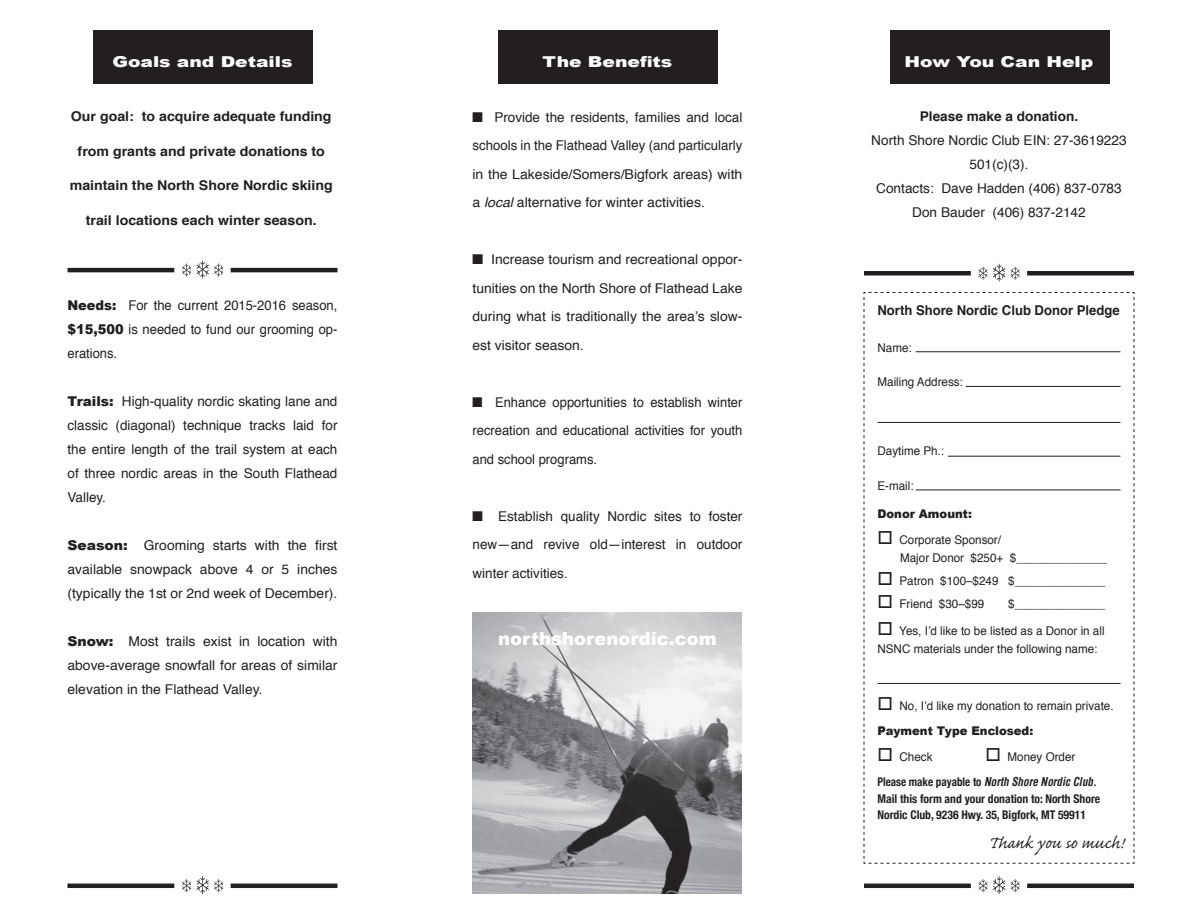
<style>
.page{position:relative;width:1188px;height:918px;background:#fff}
.page>*{position:absolute;margin:0;border:0;box-sizing:border-box;transform-origin:0 0}
.t1{font:21px "Caflisch Script Pro";color:#231f20}
.t2{font:900 18px "Arial";color:#fff}
.t3{font:900 15px "Arial";color:#fff;scale:1.25 1}
.t4{font:13.5px/24px "Helvetica";color:#231f20;text-align:justify}
.t5{font:13.5px/24px "Helvetica";color:#231f20;text-align:justify;scale:.96 1}
.t6{font:700 13.5px "Helvetica";color:#231f20;scale:1.05 1}
.t7{font:700 13.5px "Helvetica";color:#231f20}
.t8{font:12px/18px "Helvetica";color:#231f20}
.t9{font:700 condensed 12px/16.5px "Helvetica Neue";color:#231f20}
.t10{font:italic 700 condensed 12px/25.5px "Helvetica";color:#231f20;scale:.92 1}
.t11{font:900 12px "Arial";color:#231f20}
.s1{font-family:"Arial";font-weight:900}
.s2{font-family:"Monotype Sorts"}
.s3{font-style:italic}
.s4{font-weight:400;font-style:normal;font-stretch:normal}
.s5{font-family:"Helvetica Neue";font-style:normal}
</style>
<div class="page">
<img style="left:472px;top:613px;width:269px;height:281px">
<svg style="left:863px;top:292px;width:272px;height:572px"></svg>
<div style="left:93px;top:30px;width:220px;height:54px;background:#231f20"></div>
<div style="left:498px;top:30px;width:220px;height:54px;background:#231f20"></div>
<div style="left:890px;top:30px;width:219px;height:54px;background:#231f20"></div>
<hr style="left:67px;top:268px;width:107px;height:4px;background:#231f20">
<hr style="left:231px;top:268px;width:107px;height:4px;background:#231f20">
<svg style="left:182px;top:261px;width:41px;height:17px"></svg>
<hr style="left:67px;top:884px;width:107px;height:4px;background:#231f20">
<hr style="left:231px;top:884px;width:107px;height:4px;background:#231f20">
<svg style="left:182px;top:876px;width:41px;height:18px"></svg>
<div style="left:864px;top:271px;width:107px;height:5px;background:#231f20"></div>
<div style="left:1027px;top:271px;width:107px;height:5px;background:#231f20"></div>
<svg style="left:979px;top:264px;width:41px;height:17px"></svg>
<hr style="left:864px;top:884px;width:107px;height:4px;background:#231f20">
<hr style="left:1027px;top:884px;width:107px;height:4px;background:#231f20">
<svg style="left:979px;top:876px;width:41px;height:18px"></svg>
<hr style="left:916px;top:351px;width:204px;height:1px;background:#231f20">
<hr style="left:966px;top:386px;width:154px;height:1px;background:#231f20">
<hr style="left:878px;top:422px;width:242px;height:1px;background:#231f20">
<hr style="left:948px;top:456px;width:172px;height:1px;background:#231f20">
<hr style="left:916px;top:490px;width:204px;height:1px;background:#231f20">
<hr style="left:878px;top:683px;width:242px;height:1px;background:#231f20">
<p class="t3" style="left:112px;top:50px;width:146px">Goals and Details</p>
<p class="t6" style="left:71px;top:105px;width:250px">Our goal: to acquire adequate funding</p>
<p class="t6" style="left:78px;top:140px;width:237px">from grants and private donations to</p>
<p class="t6" style="left:70px;top:174px;width:252px">maintain the North Shore Nordic skiing</p>
<p class="t6" style="left:86px;top:209px;width:221px">trail locations each winter season.</p>
<p class="t5" style="left:68px;top:294px;width:283px"><span class="s1">Needs:</span> For the current 2015-2016 season, <span class="s1">$15,500</span> is needed to fund our grooming op&shy;erations.</p>
<p class="t4" style="left:68px;top:390px;width:271px"><span class="s1">Trails:</span> High-quality nordic skating lane and classic (diagonal) technique tracks laid for the entire length of the trail system at each of three nordic areas in the South Flathead Valley.</p>
<p class="t4" style="left:68px;top:534px;width:271px"><span class="s1">Season:</span> Grooming starts with the first available snowpack above 4 or 5 inches (typically the 1st or 2nd week of December).</p>
<p class="t4" style="left:68px;top:630px;width:271px"><span class="s1">Snow:</span> Most trails exist in location with above-average snowfall for areas of similar elevation in the Flathead Valley.</p>
<p class="t3" style="left:543px;top:50px;width:105px">The Benefits</p>
<p class="t4" style="left:472px;top:103px;width:271px;line-height:28.5px"><span class="s2">N</span> Provide the residents, families and local schools in the Flathead Valley (and particularly in the Lakeside/Somers/Bigfork areas) with a <span class="s3">local</span> alternative for winter activities.</p>
<p class="t4" style="left:472px;top:246px;width:271px;line-height:28.5px"><span class="s2">N</span> Increase tourism and recreational oppor&shy;tunities on the North Shore of Flathead Lake during what is traditionally the area’s slow&shy;est visitor season.</p>
<p class="t5" style="left:472px;top:388px;width:283px;line-height:28.5px"><span class="s2">N</span> Enhance opportunities to establish winter recreation and educational activities for youth and school programs.</p>
<p class="t4" style="left:472px;top:502px;width:271px;line-height:28.5px"><span class="s2">N</span> Establish quality Nordic sites to foster new—and revive old—interest in outdoor winter activities.</p>
<h2 class="t2" style="left:498px;top:625px;width:220px">northshorenordic.com</h2>
<p class="t3" style="left:905px;top:50px;width:152px">How You Can Help</p>
<p class="t7" style="left:920px;top:105px;width:160px">Please make a donation.</p>
<p class="t4" style="left:871px;top:129px;width:257px;text-align:center">North Shore Nordic Club EIN: 27-3619223<br>501(c)(3).<br>Contacts: Dave Hadden (406) 837-0783<br>Don Bauder (406) 837-2142</p>
<p class="t7" style="left:878px;top:300px;width:244px">North Shore Nordic Club Donor Pledge</p>
<p class="t8" style="left:878px;top:339px;width:36px">Name:</p>
<p class="t8" style="left:878px;top:373px;width:87px">Mailing Address:</p>
<p class="t8" style="left:878px;top:442px;width:68px">Daytime Ph.:</p>
<p class="t8" style="left:878px;top:477px;width:38px">E-mail:</p>
<p class="t11" style="left:878px;top:505px;width:96px">Donor Amount:</p>
<p class="t8" style="left:900px;top:531px;width:208px;text-indent:-23px">□ Corporate Sponsor/<br>Major Donor $250+ $______________</p>
<p class="t8" style="left:878px;top:573px;width:229px">□ Patron $100–$249 $______________</p>
<p class="t8" style="left:878px;top:595px;width:108px">□ Friend $30–$99</p>
<p class="t8" style="left:1008px;top:595px;width:99px">$______________</p>
<p class="t8" style="left:877px;top:622px;width:229px">□ Yes, I’d like to be listed as a Donor in all<br>NSNC materials under the following name:</p>
<p class="t8" style="left:878px;top:697px;width:238px">□ No, I’d like my donation to remain private.</p>
<p class="t11" style="left:877px;top:722px;width:157px">Payment Type Enclosed:</p>
<p class="t8" style="left:878px;top:748px;width:57px">□ Check</p>
<p class="t10" style="left:878px;top:743px;width:240px;text-indent:108px">□ <span class="s4">Money Order<br></span><span class="s5">Please make payable to</span> North Shore Nordic Club.</p>
<p class="t9" style="left:878px;top:790px;width:224px">Mail this form and your donation to: North Shore<br>Nordic Club, 9236 Hwy. 35, Bigfork, MT 59911</p>
<h1 class="t1" style="left:988px;top:832px;width:137px">Thank you so much!</h1>
</div>
